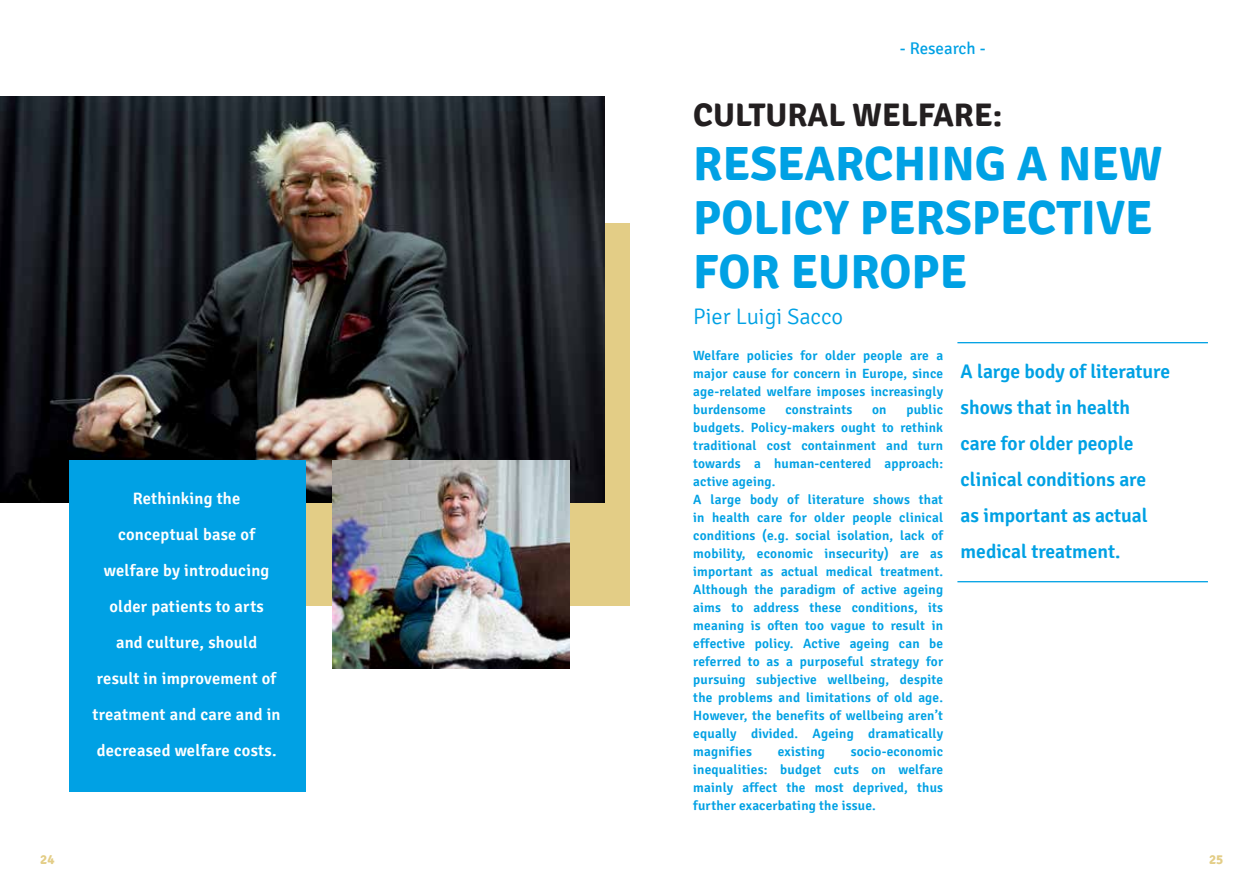
<style>
.page{position:relative;width:1259px;height:893px;background:#fff}
.page>*{position:absolute;margin:0;border:0;box-sizing:border-box;transform-origin:0 0}
.t1{font:700 48px/54px "Signika";color:#00a1e4}
.t2{font:700 32.7px "Signika";color:#231f20}
.t3{font:300 22.5px "Signika";letter-spacing:-.005em;color:#00a1e4}
.t4{font:600 19.5px/36px "Signika";color:#00a1e4}
.t5{font:16.95px "Signika";color:#00a1e4}
.t6{font:600 16.5px/36px "Signika";letter-spacing:.015em;color:#fff;text-align:center}
.t7{font:700 13.5px "Signika";color:#e3cd86}
.t8{font:600 13.35px/18px "Signika";letter-spacing:.015em;color:#00a1e4;text-align:justify}
</style>
<div class="page">
<div style="left:271px;top:223px;width:358px;height:383px;background:#e3cd86"></div>
<img style="left:0;top:96px;width:604px;height:406px">
<div style="left:70px;top:461px;width:236px;height:331px;background:#00a1e4"></div>
<img style="left:333px;top:461px;width:236px;height:207px">
<hr style="left:957px;top:342px;width:251px;height:1px;background:#00a1e4">
<hr style="left:957px;top:581px;width:251px;height:1px;background:#00a1e4">
<p class="t6" style="left:93px;top:481px;width:189px">Rethinking the conceptual base of welfare by introducing older patients to arts<br>and culture, should<br>result in improvement of treatment and care and in decreased welfare costs.</p>
<p class="t5" style="left:900px;top:39px;width:87px">- Research -</p>
<h2 class="t2" style="left:693px;top:95px;width:310px">CULTURAL WELFARE:</h2>
<h1 class="t1" style="left:693px;top:137px;width:470px">RESEARCHING A NEW<br>POLICY PERSPECTIVE<br>FOR EUROPE</h1>
<h3 class="t3" style="left:693px;top:304px;width:151px">Pier Luigi Sacco</h3>
<p class="t8" style="left:693px;top:347px;width:251px">Welfare policies for older people are a major cause for concern in Europe, since age-related welfare imposes increasingly burdensome</p>
<h3 class="t4" style="left:960px;top:354px;width:211px">A large body of literature shows that in health care for older people clinical conditions are<br>as important as actual medical treatment.</h3>
<p class="t8" style="left:693px;top:401px;width:251px;text-align:left;text-indent:213px">public budgets. Policy-makers ought to rethink traditional cost containment and turn towards a human-centered approach: active ageing.<br>A large body of literature shows that in health care for older people clinical conditions (e.g. social isolation, lack of mobility, economic insecurity) are as important as actual medical treatment.<br>Although the paradigm of active ageing aims to address these conditions, its meaning is often too vague to result in effective policy. Active ageing can be referred to as a purposeful strategy for pursuing subjective wellbeing, despite the problems and limitations of old age.<br>However, the benefits of wellbeing aren’t equally divided. Ageing dramatically magnifies</p>
<p class="t8" style="left:785px;top:401px;width:68px">constraints</p>
<p class="t8" style="left:872px;top:401px;width:16px">on</p>
<p class="t8" style="left:693px;top:743px;width:251px;text-indent:157px">socio-economic inequalities: budget cuts on welfare mainly affect the most deprived, thus further exacerbating the issue.</p>
<p class="t8" style="left:777px;top:743px;width:49px">existing</p>
<p class="t7" style="left:40px;top:851px;width:16px">24</p>
<p class="t7" style="left:1209px;top:851px;width:16px">25</p>
</div>
